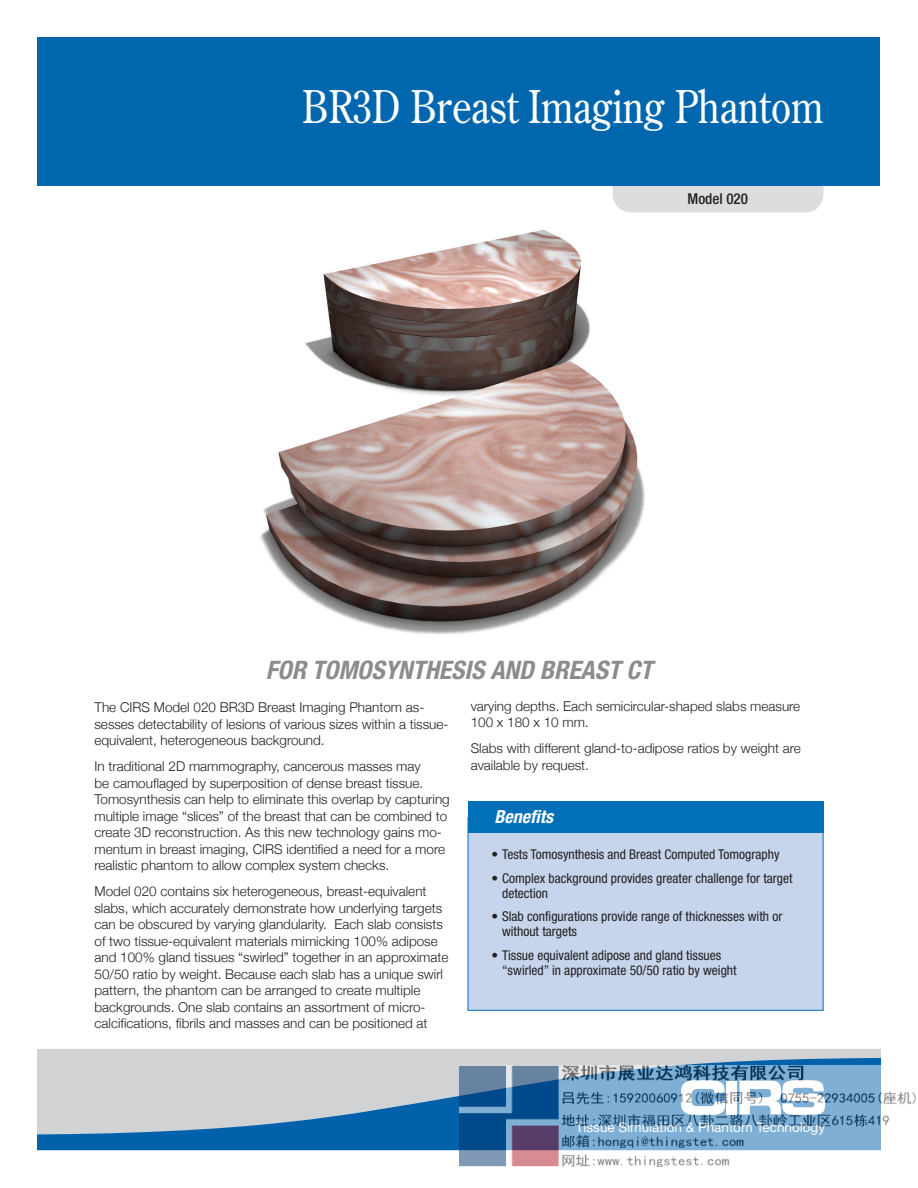
<style>
.page{position:relative;width:918px;height:1188px;background:#fff}
.page>*{position:absolute;margin:0;border:0;box-sizing:border-box;transform-origin:0 0}
.B_Headline_COS_w_30{font:45px "Century Old Style Std";color:#fff;scale:.85 1}
.B_Sub_Headline_HN77{font:italic 700 condensed 25.5px "Helvetica Neue";color:#8a8c8f}
.B_Feature_Bene_Head{font:italic 700 condensed 18px "Helvetica Neue";color:#fff}
.B_Product_Number_HN6{font:500 condensed 15px "Helvetica Neue";color:#231f20}
.B_Main_Text_HN45_9_1{font:300 13.5px/16.5px "Helvetica Neue";color:#231f20}
.B_Feature_Bullets_HN{font:condensed 13.5px/15px "Helvetica Neue";color:#231f20}
.t1{font:13.5px "Helvetica Neue";color:#fff}
</style>
<div class="page">
<div style="left:613px;top:158px;width:210px;height:54px;background:#dcdddf;border-radius:18px"></div>
<div style="left:38px;top:38px;width:842px;height:148px;background:#0067af"></div>
<div style="left:38px;top:1049px;width:842px;height:9px;background:#d1d2d4"></div>
<svg style="left:38px;top:1058px;width:842px;height:92px;background:#91afc7"></svg>
<div style="left:468px;top:817px;width:356px;height:194px;background:#c6d5ec;border:1px solid #0070b8"></div>
<div style="left:468px;top:801px;width:356px;height:32px;background:#0070b8"></div>
<img style="left:260px;top:230px;width:385px;height:405px">
<img style="left:459px;top:1066px;width:457px;height:101px">
<p class="B_Headline_COS_w_30" style="left:302px;top:78px;width:615px">BR3D Breast Imaging Phantom</p>
<p class="B_Product_Number_HN6" style="left:688px;top:190px;width:62px">Model 020</p>
<p class="B_Sub_Headline_HN77" style="left:266px;top:655px;width:388px">FOR TOMOSYNTHESIS AND BREAST CT</p>
<p class="B_Main_Text_HN45_9_1" style="left:94px;top:699px;width:355px">The CIRS Model 020 BR3D Breast Imaging Phantom as&shy;sesses detectability of lesions of various sizes within a tissue&shy;equivalent, heterogeneous background.</p>
<p class="B_Main_Text_HN45_9_1" style="left:94px;top:758px;width:357px">In traditional 2D mammography, cancerous masses may<br>be camouflaged by superposition of dense breast tissue.<br>Tomosynthesis can help to eliminate this overlap by capturing multiple image “slices” of the breast that can be combined to create 3D reconstruction. As this new technology gains mo&shy;mentum in breast imaging, CIRS identified a need for a more realistic phantom to allow complex system checks.</p>
<p class="B_Main_Text_HN45_9_1" style="left:94px;top:883px;width:356px">Model 020 contains six heterogeneous, breast-equivalent slabs, which accurately demonstrate how underlying targets can be obscured by varying glandularity. Each slab consists of two tissue-equivalent materials mimicking 100% adipose and 100% gland tissues “swirled” together in an approximate 50/50 ratio by weight. Because each slab has a unique swirl pattern, the phantom can be arranged to create multiple backgrounds. One slab contains an assortment of micro&shy;calcifications, fibrils and masses and can be positioned at</p>
<p class="B_Main_Text_HN45_9_1" style="left:471px;top:697px;width:331px">varying depths. Each semicircular-shaped slabs measure<br>100 x 180 x 10 mm.</p>
<p class="B_Main_Text_HN45_9_1" style="left:471px;top:740px;width:332px">Slabs with different gland-to-adipose ratios by weight are available by request.</p>
<p class="B_Feature_Bene_Head" style="left:495px;top:806px;width:60px">Benefits</p>
<p class="B_Feature_Bullets_HN" style="left:492px;top:847px;width:289px">• Tests Tomosynthesis and Breast Computed Tomography</p>
<p class="B_Feature_Bullets_HN" style="left:502px;top:870px;width:292px;text-indent:-11px">• Complex background provides greater challenge for target detection</p>
<p class="B_Feature_Bullets_HN" style="left:502px;top:909px;width:282px;text-indent:-11px">• Slab configurations provide range of thicknesses with or without targets</p>
<p class="B_Feature_Bullets_HN" style="left:502px;top:948px;width:236px;text-indent:-11px">• Tissue equivalent adipose and gland tissues “swirled” in approximate 50/50 ratio by weight</p>
<p class="t1" style="left:576px;top:1119px;width:251px">Tissue Simulation &amp; Phantom Technology</p>
</div>
